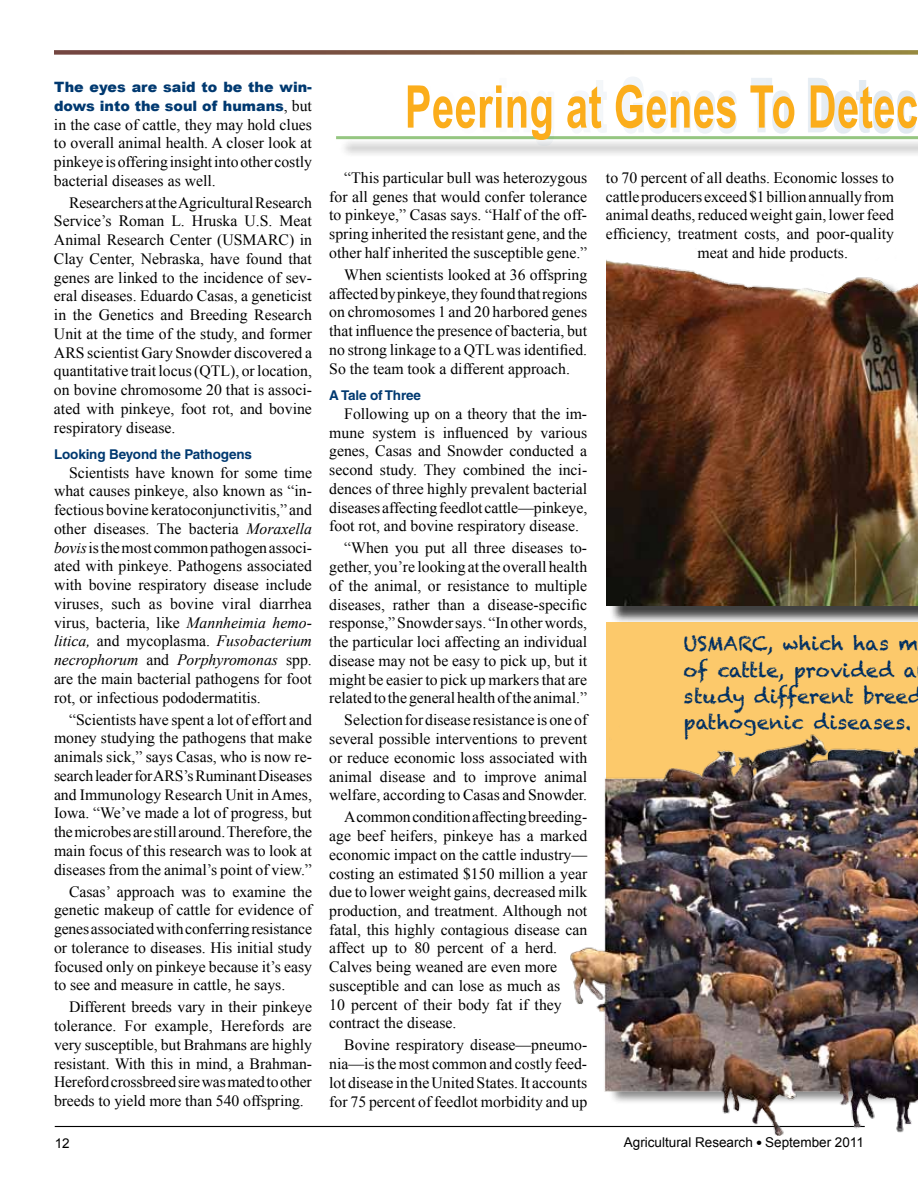
<style>
.page{position:relative;width:918px;height:1188px;background:#fff}
.page>*{position:absolute;margin:0;border:0;box-sizing:border-box;transform-origin:0 0}
.t1{font:19.5px/26.2px "Chalkduster";color:#002f62}
.t2{font:15.75px/18.8px "Times New Roman";color:#000;text-align:justify}
.t3{font:900 14.25px/18.8px "Arial";color:#003970}
.t4{font:700 13.5px "Helvetica";letter-spacing:-.01em;color:#003970}
.t5{font:13.5px "Arial";color:#000}
.t6{font:6px "Monotype Sorts";color:#000}
.s1{font-family:"Times New Roman";font-weight:400;font-size:15.75px;color:#000}
.s2{font-style:italic}
</style>
<div class="page">
<hr style="left:55px;top:1126px;width:810px;height:1px;background:#000">
<div style="left:609px;top:256px;width:309px;height:368px;background:#000;opacity:.75"></div>
<img style="left:606px;top:248px;width:312px;height:357px">
<div style="left:339px;top:138px;width:579px;height:20px;background:#000;opacity:.75"></div>
<hr style="left:336px;top:136px;width:582px;height:3px;background:#5ca83d">
<svg style="left:54px;top:50px;width:864px;height:5px;background:#8c6e53"></svg>
<svg style="left:408px;top:77px;width:510px;height:69px"></svg>
<div style="left:606px;top:622px;width:312px;height:464px;background:#fcc96b"></div>
<img style="left:570px;top:734px;width:348px;height:401px">
<p class="t3" style="left:54px;top:77px;width:260px">The eyes are said to be the win&shy;dows into the soul of humans<span class="s1">, but</span></p>
<p class="t2" style="left:54px;top:115px;width:260px">in the case of cattle, they may hold clues to overall animal health. A closer look at pinkeye is offering insight into other costly bacterial diseases as well.</p>
<p class="t2" style="left:54px;top:193px;width:260px;text-indent:15px">Researchers at the Agricultural Research Service’s Roman L. Hruska U.S. Meat Animal Research Center (USMARC) in Clay Center, Nebraska, have found that genes are linked to the incidence of sev&shy;eral diseases. Eduardo Casas, a geneticist in the Genetics and Breeding Research Unit at the time of the study, and former ARS scientist Gary Snowder discovered a quantitative trait locus (QTL), or location, on bovine chromosome 20 that is associ&shy;ated with pinkeye, foot rot, and bovine respiratory disease.</p>
<p class="t4" style="left:54px;top:446px;width:200px">Looking Beyond the Pathogens</p>
<p class="t2" style="left:54px;top:463px;width:260px;text-indent:15px">Scientists have known for some time what causes pinkeye, also known as “in&shy;fectious bovine keratoconjunctivitis,” and other diseases. The bacteria <span class="s2">Moraxella bovis</span> is the most common pathogen associ&shy;ated with pinkeye. Pathogens associated with bovine respiratory disease include viruses, such as bovine viral diarrhea virus, bacteria, like <span class="s2">Mannheimia hemo&shy;litica,</span> and mycoplasma. <span class="s2">Fusobacterium necrophorum</span> and <span class="s2">Porphyromonas</span> spp. are the main bacterial pathogens for foot rot, or infectious pododermatitis.</p>
<p class="t2" style="left:54px;top:710px;width:260px;text-indent:15px">“Scientists have spent a lot of effort and money studying the pathogens that make animals sick,” says Casas, who is now re&shy;search leader for ARS’s Ruminant Diseases and Immunology Research Unit in Ames, Iowa. “We’ve made a lot of progress, but the microbes are still around. Therefore, the main focus of this research was to look at diseases from the animal’s point of view.”</p>
<p class="t2" style="left:54px;top:882px;width:260px;text-indent:15px">Casas’ approach was to examine the genetic makeup of cattle for evidence of genes associated with conferring resistance or tolerance to diseases. His initial study focused only on pinkeye because it’s easy to see and measure in cattle, he says.</p>
<p class="t2" style="left:54px;top:997px;width:260px;text-indent:15px">Different breeds vary in their pinkeye tolerance. For example, Herefords are very susceptible, but Brahmans are highly resistant. With this in mind, a Brahman-Hereford crossbreed sire was mated to other breeds to yield more than 540 offspring.</p>
<p class="t2" style="left:329px;top:168px;width:260px;text-indent:15px">“This particular bull was heterozygous for all genes that would confer tolerance to pinkeye,” Casas says. “Half of the off&shy;spring inherited the resistant gene, and the other half inherited the susceptible gene.”</p>
<p class="t2" style="left:329px;top:265px;width:260px;text-indent:15px">When scientists looked at 36 offspring affected by pinkeye, they found that regions on chromosomes 1 and 20 harbored genes that influence the presence of bacteria, but no strong linkage to a QTL was identified.<br>So the team took a different approach.</p>
<p class="t4" style="left:329px;top:387px;width:93px">A Tale of Three</p>
<p class="t2" style="left:329px;top:404px;width:260px;text-indent:15px">Following up on a theory that the im&shy;mune system is influenced by various genes, Casas and Snowder conducted a second study. They combined the inci&shy;dences of three highly prevalent bacterial diseases affecting feedlot cattle—pinkeye, foot rot, and bovine respiratory disease.</p>
<p class="t2" style="left:329px;top:539px;width:260px;text-indent:15px">“When you put all three diseases to&shy;gether, you’re looking at the overall health of the animal, or resistance to multiple diseases, rather than a disease-specific response,” Snowder says. “In other words, the particular loci affecting an individual disease may not be easy to pick up, but it might be easier to pick up markers that are related to the general health of the animal.”</p>
<p class="t2" style="left:329px;top:710px;width:260px;text-indent:15px">Selection for disease resistance is one of several possible interventions to prevent or reduce economic loss associated with animal disease and to improve animal welfare, according to Casas and Snowder.</p>
<p class="t2" style="left:329px;top:807px;width:260px;text-align:left;text-indent:15px">A common condition affecting breeding&shy;age beef heifers, pinkeye has a marked economic impact on the cattle industry— costing an estimated $150 million a year due to lower weight gains, decreased milk production, and treatment. Although not fatal, this highly contagious disease can affect up to 80 percent of a herd.<br>Calves being weaned are even more susceptible and can lose as much as<br>10 percent of their body fat if they contract the disease.</p>
<p class="t2" style="left:329px;top:1036px;width:260px;text-indent:15px">Bovine respiratory disease—pneumo&shy;nia—is the most common and costly feed&shy;lot disease in the United States. It accounts for 75 percent of feedlot morbidity and up</p>
<p class="t2" style="left:606px;top:168px;width:289px">to 70 percent of all deaths. Economic losses to</p>
<p class="t2" style="left:606px;top:187px;width:290px">cattle producers exceed $1 billion annually from</p>
<p class="t2" style="left:606px;top:206px;width:289px">animal deaths, reduced weight gain, lower feed</p>
<p class="t2" style="left:606px;top:224px;width:289px">efficiency, treatment costs, and poor-quality</p>
<p class="t2" style="left:698px;top:243px;width:152px">meat and hide products.</p>
<p class="t1" style="left:684px;top:631px;width:241px">USMARC, which has m of cattle, provided a study different breed pathogenic diseases.</p>
<p class="t5" style="left:55px;top:1134px;width:17px">12</p>
<p class="t5" style="left:624px;top:1133px;width:131px">Agricultural Research</p>
<p class="t6" style="left:757px;top:1140px;width:6px">l</p>
<p class="t5" style="left:765px;top:1133px;width:100px">September 2011</p>
</div>
